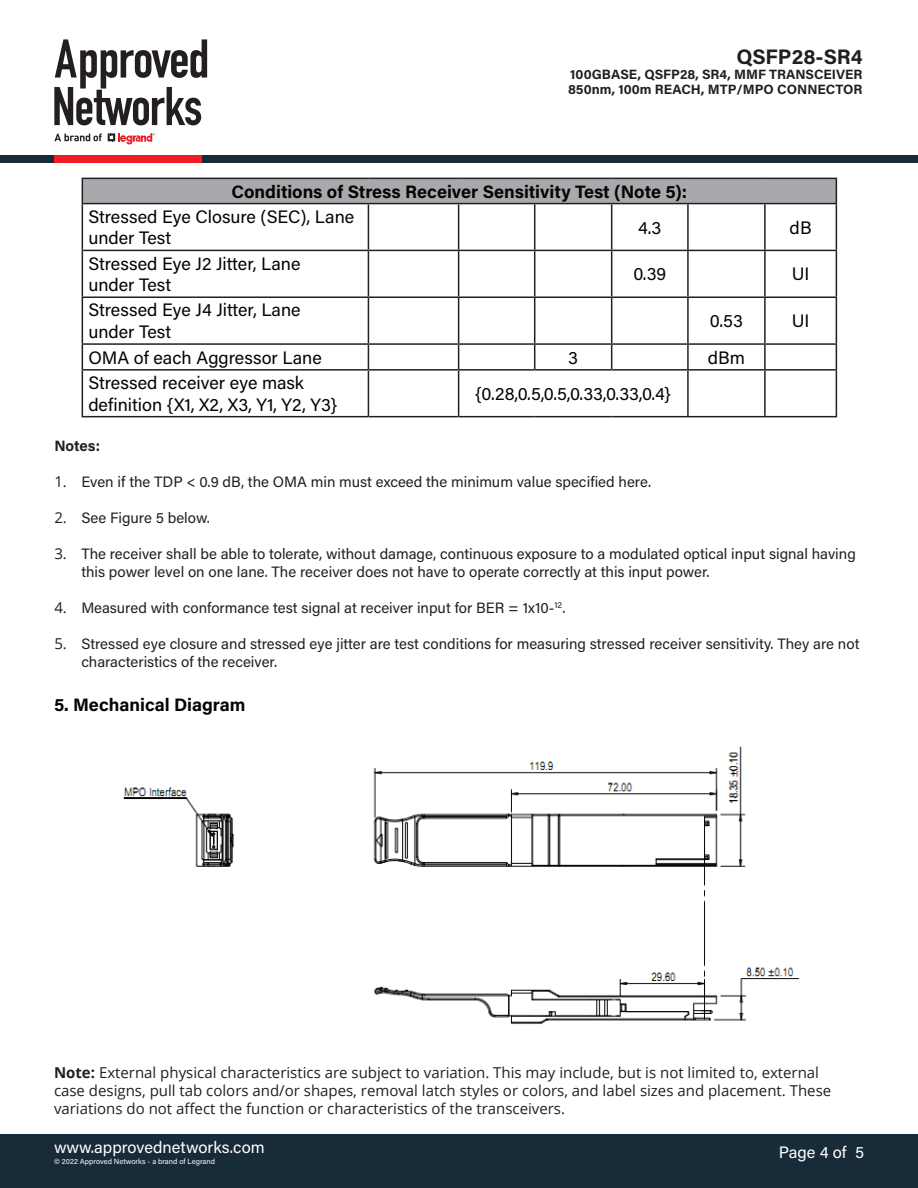
<style>
.page{position:relative;width:918px;height:1188px;background:#fff}
.page>*{position:absolute;margin:0;border:0;box-sizing:border-box;transform-origin:0 0}
.t1{font:700 21px "Acumin Pro";color:#231f20}
.t2{font:18px/21.6px "Acumin Pro";color:#040503}
.t3{font:700 18px "Acumin Pro";color:#040503}
.t4{font:16.5px "Acumin Pro";color:#fff}
.t5{font:15px/18px "Acumin Pro";color:#231f20}
.t6{font:15px/18px "Open Sans";color:#231f20}
.t7{font:700 15px "Acumin Pro";letter-spacing:-.005em;color:#231f20}
.t8{font:700 13.5px/15px "Acumin Pro";color:#231f20}
.t9{font:7.5px "Acumin Pro";color:#fff}
.s1{font-family:"Open Sans"}
.s2{font-weight:700}
</style>
<div class="page">
<div style="left:0;top:155px;width:918px;height:8px;background:#182b39"></div>
<svg style="left:54px;top:39px;width:153px;height:86px"></svg>
<svg style="left:108px;top:133px;width:47px;height:12px"></svg>
<svg style="left:54px;top:134px;width:48px;height:7px"></svg>
<div style="left:54px;top:155px;width:147px;height:8px;background:#ee1d23"></div>
<div style="left:0;top:1134px;width:918px;height:54px;background:#182b39"></div>
<div style="left:82px;top:178px;width:754px;height:26px;background:#a8a9ad"></div>
<hr style="left:82px;top:178px;width:286px;height:1px;background:#231f20">
<svg style="left:82px;top:179px;width:1px;height:24px"></svg>
<hr style="left:368px;top:178px;width:91px;height:1px;background:#231f20">
<hr style="left:459px;top:178px;width:76px;height:1px;background:#231f20">
<hr style="left:535px;top:178px;width:77px;height:1px;background:#231f20">
<hr style="left:612px;top:178px;width:76px;height:1px;background:#231f20">
<hr style="left:688px;top:178px;width:77px;height:1px;background:#231f20">
<hr style="left:765px;top:178px;width:72px;height:1px;background:#231f20">
<svg style="left:836px;top:179px;width:1px;height:24px"></svg>
<hr style="left:82px;top:203px;width:286px;height:1px;background:#231f20">
<hr style="left:82px;top:204px;width:1px;height:46px;background:#231f20">
<hr style="left:368px;top:203px;width:91px;height:1px;background:#231f20">
<hr style="left:368px;top:204px;width:1px;height:46px;background:#231f20">
<hr style="left:459px;top:203px;width:76px;height:1px;background:#231f20">
<hr style="left:458px;top:204px;width:1px;height:46px;background:#231f20">
<hr style="left:535px;top:203px;width:77px;height:1px;background:#231f20">
<hr style="left:534px;top:204px;width:1px;height:46px;background:#231f20">
<hr style="left:612px;top:203px;width:76px;height:1px;background:#231f20">
<hr style="left:611px;top:204px;width:1px;height:46px;background:#231f20">
<hr style="left:688px;top:203px;width:77px;height:1px;background:#231f20">
<hr style="left:687px;top:204px;width:2px;height:46px;background:#231f20">
<hr style="left:765px;top:203px;width:72px;height:1px;background:#231f20">
<hr style="left:764px;top:204px;width:2px;height:46px;background:#231f20">
<hr style="left:836px;top:204px;width:1px;height:46px;background:#231f20">
<hr style="left:82px;top:250px;width:286px;height:1px;background:#231f20">
<hr style="left:82px;top:251px;width:1px;height:45px;background:#231f20">
<hr style="left:368px;top:250px;width:91px;height:1px;background:#231f20">
<hr style="left:368px;top:251px;width:1px;height:45px;background:#231f20">
<hr style="left:459px;top:250px;width:76px;height:1px;background:#231f20">
<hr style="left:458px;top:251px;width:1px;height:45px;background:#231f20">
<hr style="left:535px;top:250px;width:77px;height:1px;background:#231f20">
<hr style="left:534px;top:251px;width:1px;height:45px;background:#231f20">
<hr style="left:612px;top:250px;width:76px;height:1px;background:#231f20">
<hr style="left:611px;top:251px;width:1px;height:45px;background:#231f20">
<hr style="left:688px;top:250px;width:77px;height:1px;background:#231f20">
<hr style="left:687px;top:251px;width:2px;height:45px;background:#231f20">
<hr style="left:765px;top:250px;width:72px;height:1px;background:#231f20">
<hr style="left:764px;top:251px;width:2px;height:45px;background:#231f20">
<hr style="left:836px;top:251px;width:1px;height:45px;background:#231f20">
<hr style="left:82px;top:296px;width:286px;height:2px;background:#231f20">
<hr style="left:82px;top:298px;width:1px;height:45px;background:#231f20">
<hr style="left:368px;top:296px;width:91px;height:2px;background:#231f20">
<hr style="left:368px;top:298px;width:1px;height:45px;background:#231f20">
<hr style="left:459px;top:296px;width:76px;height:2px;background:#231f20">
<hr style="left:458px;top:298px;width:1px;height:45px;background:#231f20">
<hr style="left:535px;top:296px;width:77px;height:2px;background:#231f20">
<hr style="left:534px;top:298px;width:1px;height:45px;background:#231f20">
<hr style="left:612px;top:296px;width:76px;height:2px;background:#231f20">
<hr style="left:611px;top:298px;width:1px;height:45px;background:#231f20">
<hr style="left:688px;top:296px;width:77px;height:2px;background:#231f20">
<hr style="left:687px;top:298px;width:2px;height:45px;background:#231f20">
<hr style="left:765px;top:296px;width:72px;height:2px;background:#231f20">
<hr style="left:764px;top:298px;width:2px;height:45px;background:#231f20">
<hr style="left:836px;top:298px;width:1px;height:45px;background:#231f20">
<hr style="left:82px;top:343px;width:286px;height:2px;background:#231f20">
<svg style="left:82px;top:345px;width:1px;height:24px"></svg>
<hr style="left:368px;top:343px;width:91px;height:2px;background:#231f20">
<svg style="left:368px;top:345px;width:1px;height:24px"></svg>
<hr style="left:459px;top:343px;width:76px;height:2px;background:#231f20">
<svg style="left:458px;top:345px;width:1px;height:24px"></svg>
<hr style="left:535px;top:343px;width:77px;height:2px;background:#231f20">
<svg style="left:534px;top:345px;width:1px;height:24px"></svg>
<hr style="left:612px;top:343px;width:76px;height:2px;background:#231f20">
<svg style="left:611px;top:345px;width:1px;height:24px"></svg>
<hr style="left:688px;top:343px;width:77px;height:2px;background:#231f20">
<hr style="left:687px;top:345px;width:2px;height:24px;background:#231f20">
<hr style="left:765px;top:343px;width:72px;height:2px;background:#231f20">
<hr style="left:764px;top:345px;width:2px;height:24px;background:#231f20">
<svg style="left:836px;top:345px;width:1px;height:24px"></svg>
<hr style="left:82px;top:369px;width:286px;height:2px;background:#231f20">
<hr style="left:82px;top:371px;width:1px;height:45px;background:#231f20">
<hr style="left:368px;top:369px;width:91px;height:2px;background:#231f20">
<hr style="left:368px;top:371px;width:1px;height:45px;background:#231f20">
<hr style="left:459px;top:369px;width:76px;height:2px;background:#231f20">
<hr style="left:458px;top:371px;width:1px;height:45px;background:#231f20">
<hr style="left:535px;top:369px;width:77px;height:2px;background:#231f20">
<hr style="left:612px;top:369px;width:76px;height:2px;background:#231f20">
<hr style="left:688px;top:369px;width:77px;height:2px;background:#231f20">
<hr style="left:687px;top:371px;width:2px;height:45px;background:#231f20">
<hr style="left:765px;top:369px;width:72px;height:2px;background:#231f20">
<hr style="left:764px;top:371px;width:2px;height:45px;background:#231f20">
<hr style="left:836px;top:371px;width:1px;height:45px;background:#231f20">
<hr style="left:82px;top:416px;width:286px;height:1px;background:#231f20">
<hr style="left:368px;top:416px;width:91px;height:1px;background:#231f20">
<hr style="left:459px;top:416px;width:76px;height:1px;background:#231f20">
<hr style="left:535px;top:416px;width:77px;height:1px;background:#231f20">
<hr style="left:612px;top:416px;width:76px;height:1px;background:#231f20">
<hr style="left:688px;top:416px;width:77px;height:1px;background:#231f20">
<hr style="left:765px;top:416px;width:72px;height:1px;background:#231f20">
<img style="left:123px;top:746px;width:676px;height:278px">
<h1 class="t1" style="left:736px;top:42px;width:128px">QSFP28-SR4</h1>
<p class="t8" style="left:568px;top:66px;width:296px">100GBASE, QSFP28, SR4, MMF TRANSCEIVER<br>850nm, 100m REACH, MTP/MPO CONNECTOR</p>
<p class="t3" style="left:231px;top:179px;width:457px">Conditions of Stress Receiver Sensitivity Test (Note 5):</p>
<p class="t2" style="left:88px;top:205px;width:267px">Stressed Eye Closure (SEC), Lane under Test</p>
<p class="t2" style="left:638px;top:216px;width:25px">4.3</p>
<p class="t2" style="left:790px;top:216px;width:23px">dB</p>
<p class="t2" style="left:88px;top:252px;width:214px">Stressed Eye J2 Jitter, Lane</p>
<p class="t2" style="left:88px;top:273px;width:84px">under Test</p>
<p class="t2" style="left:633px;top:263px;width:34px">0.39</p>
<p class="t2" style="left:792px;top:263px;width:19px">UI</p>
<p class="t2" style="left:88px;top:299px;width:214px">Stressed Eye J4 Jitter, Lane</p>
<p class="t2" style="left:88px;top:320px;width:84px">under Test</p>
<p class="t2" style="left:710px;top:309px;width:35px">0.53</p>
<p class="t2" style="left:792px;top:309px;width:19px">UI</p>
<p class="t2" style="left:88px;top:346px;width:235px">OMA of each Aggressor Lane</p>
<p class="t2" style="left:568px;top:346px;width:11px">3</p>
<p class="t2" style="left:708px;top:346px;width:39px">dBm</p>
<p class="t2" style="left:88px;top:371px;width:217px">Stressed receiver eye mask</p>
<p class="t2" style="left:88px;top:393px;width:251px">definition {X1, X2, X3, Y1, Y2, Y3}</p>
<p class="t2" style="left:475px;top:382px;width:198px">{0.28,0.5,0.5,0.33,0.33,0.4}</p>
<p class="t7" style="left:54px;top:435px;width:47px">Notes:</p>
<p class="t5" style="left:54px;top:472px;width:598px"><span class="s1">1.</span> Even if the TDP &lt; 0.9 dB, the OMA min must exceed the minimum value specified here.</p>
<p class="t5" style="left:54px;top:508px;width:157px"><span class="s1">2.</span> See Figure 5 below.</p>
<p class="t5" style="left:81px;top:544px;width:776px;text-indent:-27px"><span class="s1">3.</span> The receiver shall be able to tolerate, without damage, continuous exposure to a modulated optical input signal having this power level on one lane. The receiver does not have to operate correctly at this input power.</p>
<p class="t5" style="left:54px;top:598px;width:513px"><span class="s1">4.</span> Measured with conformance test signal at receiver input for BER = 1x10-<sup>12</sup>.</p>
<p class="t5" style="left:81px;top:634px;width:780px;text-indent:-27px"><span class="s1">5.</span> Stressed eye closure and stressed eye jitter are test conditions for measuring stressed receiver sensitivity. They are not characteristics of the receiver.</p>
<p class="t3" style="left:54px;top:692px;width:193px">5. Mechanical Diagram</p>
<p class="t6" style="left:54px;top:1063px;width:779px"><span class="s2">Note:</span> External physical characteristics are subject to variation. This may include, but is not limited to, external case designs, pull tab colors and/or shapes, removal latch styles or colors, and label sizes and placement. These variations do not affect the function or characteristics of the transceivers.</p>
<p class="t4" style="left:54px;top:1136px;width:212px">www.approvednetworks.com</p>
<p class="t9" style="left:54px;top:1156px;width:163px">© 2022 Approved Networks - a brand of Legrand</p>
<p class="t4" style="left:779px;top:1141px;width:87px">Page 4 of 5</p>
</div>
